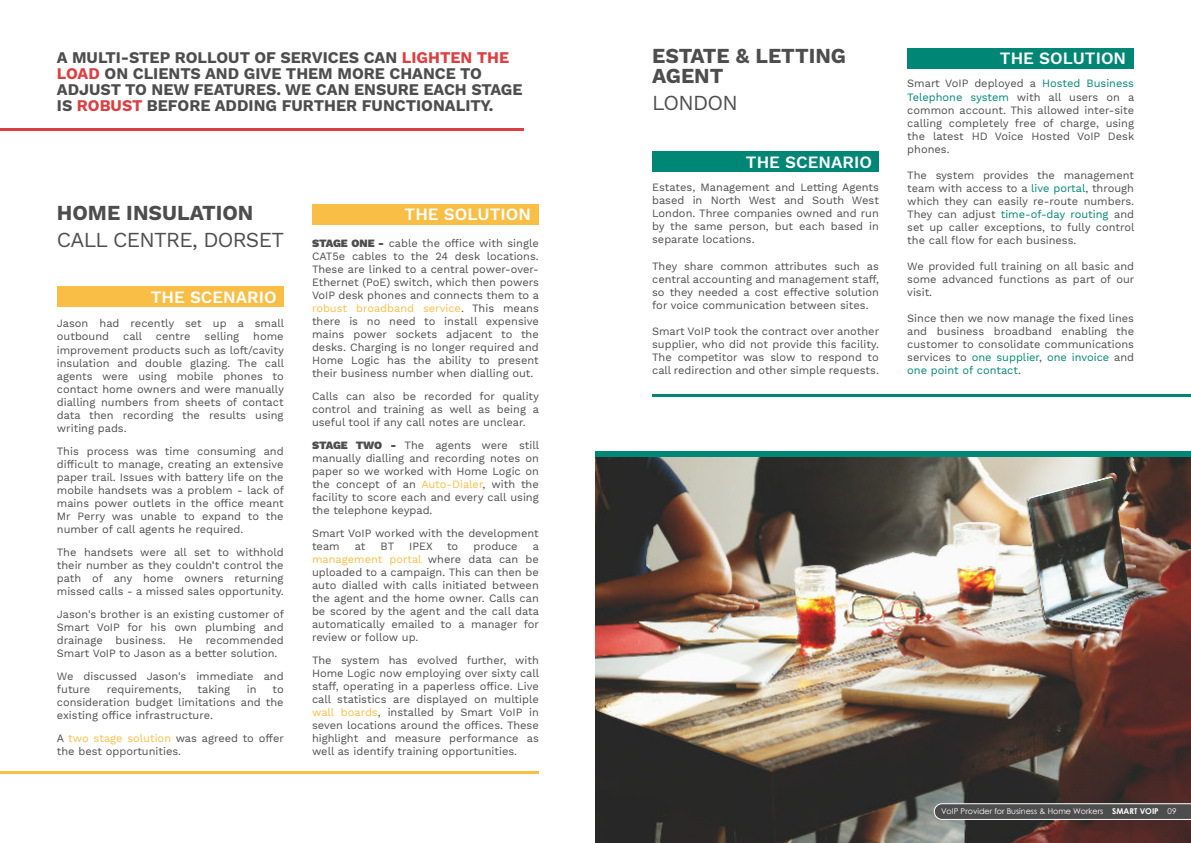
<style>
.page{position:relative;width:1191px;height:843px;background:#fff}
.page>*{position:absolute;margin:0;border:0;box-sizing:border-box;transform-origin:0 0}
.t1{font:700 21px/20px "Work Sans";color:#4d4d4d}
.t2{font:21px "Work Sans";letter-spacing:-.035em;color:#4d4d4d}
.t3{font:600 17px "Work Sans";color:#fff}
.t4{font:700 16px/16px "Work Sans";color:#4d4d4d}
.t5{font:11px/13px "Work Sans";color:#4d4d4d;text-align:justify}
.t6{font:8px "Century Gothic";color:#fff}
.s1{color:#dc3f42}
.s2{color:#f8be46}
.s3{font-weight:900}
.s4{color:#008674}
.s5{font-weight:700}
</style>
<div class="page">
<img style="left:595px;top:457px;width:596px;height:385px">
<svg style="left:934px;top:803px;width:257px;height:16px;background:#595959"></svg>
<hr style="left:0;top:770px;width:539px;height:3px;background:#f8be46">
<div style="left:57px;top:286px;width:227px;height:21px;background:#f8be46"></div>
<div style="left:312px;top:204px;width:227px;height:20px;background:#f8be46"></div>
<div style="left:652px;top:151px;width:227px;height:21px;background:#008674"></div>
<div style="left:907px;top:48px;width:227px;height:20px;background:#008674"></div>
<hr style="left:652px;top:393px;width:539px;height:3px;background:#008674">
<hr style="left:0;top:128px;width:523px;height:3px;background:#dc3f42">
<div style="left:595px;top:451px;width:596px;height:6px;background:#008674"></div>
<h3 class="t4" style="left:57px;top:49px;width:467px">A MULTI-STEP ROLLOUT OF SERVICES CAN <span class="s1">LIGHTEN THE LOAD</span> ON CLIENTS AND GIVE THEM MORE CHANCE TO ADJUST TO NEW FEATURES. WE CAN ENSURE EACH STAGE IS <span class="s1">ROBUST</span> BEFORE ADDING FURTHER FUNCTIONALITY.</h3>
<h1 class="t1" style="left:57px;top:203px;width:198px">HOME INSULATION</h1>
<h1 class="t2" style="left:57px;top:227px;width:229px">CALL CENTRE, DORSET</h1>
<h2 class="t3" style="left:151px;top:287px;width:128px">THE SCENARIO</h2>
<p class="t5" style="left:57px;top:317px;width:229px">Jason had recently set up a small outbound</p>
<p class="t5" style="left:57px;top:330px;width:229px;text-indent:196px">home improvement products such as loft/cavity insulation and double glazing. The call agents were using mobile phones to contact home owners and were manually dialling numbers from sheets of contact data then recording the results using writing pads.</p>
<p class="t5" style="left:57px;top:444px;width:229px">This process was time consuming and difficult to manage, creating an extensive paper trail. Issues with battery life on the mobile handsets was a problem - lack of mains power outlets in the office meant Mr Perry was unable to expand to the number of call agents he required.</p>
<p class="t5" style="left:57px;top:545px;width:228px">The handsets were all set to withhold their number as they couldn’t control the path of any home owners returning missed calls - a missed sales opportunity.</p>
<p class="t5" style="left:57px;top:607px;width:229px">Jason's brother is an existing customer of Smart VoIP for his own plumbing and drainage business. He recommended Smart VoIP to Jason as a better solution.</p>
<p class="t5" style="left:57px;top:669px;width:228px">We discussed Jason's immediate and future</p>
<p class="t5" style="left:123px;top:330px;width:69px">call centre</p>
<p class="t5" style="left:205px;top:330px;width:36px">selling</p>
<p class="t5" style="left:107px;top:682px;width:77px">requirements,</p>
<p class="t5" style="left:197px;top:682px;width:34px">taking</p>
<p class="t5" style="left:247px;top:682px;width:11px">in</p>
<p class="t5" style="left:57px;top:682px;width:228px;text-indent:215px">to consideration budget limitations and the existing office infrastructure.</p>
<p class="t5" style="left:57px;top:731px;width:229px">A <span class="s2">two stage solution</span> was agreed to offer the best opportunities.</p>
<h2 class="t3" style="left:405px;top:204px;width:128px">THE SOLUTION</h2>
<p class="t5" style="left:312px;top:236px;width:229px"><span class="s3">STAGE ONE -</span> cable the office with single CAT5e cables to the 24 desk locations.<br>These are linked to a central power-over-Ethernet (PoE) switch, which then powers VoIP desk phones and connects them to a <span class="s2">robust broadband service</span>. This means there is no need to install expensive mains power sockets adjacent to the desks. Charging is no longer required and Home Logic has the ability to present their business number when dialling out.</p>
<p class="t5" style="left:312px;top:389px;width:229px">Calls can also be recorded for quality control and training as well as being a useful tool if any call notes are unclear.</p>
<p class="t5" style="left:312px;top:438px;width:229px"><span class="s3">STAGE TWO -</span> The agents were still manually dialling and recording notes on paper so we worked with Home Logic on the concept of an <span class="s2">Auto-Dialer</span>, with the facility to score each and every call using the telephone keypad.</p>
<p class="t5" style="left:312px;top:526px;width:228px">Smart VoIP worked with the development team</p>
<p class="t5" style="left:355px;top:539px;width:12px">at</p>
<p class="t5" style="left:381px;top:539px;width:15px">BT</p>
<p class="t5" style="left:409px;top:539px;width:25px">IPEX</p>
<p class="t5" style="left:447px;top:539px;width:13px">to</p>
<p class="t5" style="left:473px;top:539px;width:46px">produce</p>
<p class="t5" style="left:312px;top:539px;width:229px;text-indent:221px">a <span class="s2">management portal</span> where data can be uploaded to a campaign. This can then be auto dialled with calls initiated between the agent and the home owner. Calls can be scored by the agent and the call data automatically emailed to a manager for review or follow up.</p>
<p class="t5" style="left:312px;top:653px;width:229px">The system has evolved further, with Home Logic now employing over sixty call staff, operating in a paperless office. Live call statistics are displayed on multiple <span class="s2">wall boards</span>, installed by Smart VoIP in seven locations around the offices. These highlight and measure performance as well as identify training opportunities.</p>
<h1 class="t1" style="left:652px;top:46px;width:195px">ESTATE &amp; LETTING<br>AGENT</h1>
<h1 class="t2" style="left:652px;top:90px;width:87px">LONDON</h1>
<h2 class="t3" style="left:746px;top:152px;width:128px">THE SCENARIO</h2>
<p class="t5" style="left:652px;top:181px;width:228px">Estates, Management and Letting Agents based in North West and South West London. Three companies owned and run by the same person, but each based in separate locations.</p>
<p class="t5" style="left:652px;top:260px;width:228px">They share common attributes such as central accounting and management staff, so they needed a cost effective solution for voice communication between sites.</p>
<p class="t5" style="left:652px;top:325px;width:229px">Smart VoIP took the contract over another supplier, who did not provide this facility.<br>The competitor was slow to respond to call redirection and other simple requests.</p>
<h2 class="t3" style="left:1000px;top:48px;width:128px">THE SOLUTION</h2>
<p class="t5" style="left:907px;top:77px;width:229px">Smart VoIP deployed a <span class="s4">Hosted Business Telephone system</span> with all users on a common account. This allowed inter-site calling completely free of charge, using the latest HD Voice Hosted VoIP Desk phones.</p>
<p class="t5" style="left:907px;top:168px;width:229px">The system provides the management team with access to a <span class="s4">live portal</span>, through which they can easily re-route numbers.<br>They can adjust <span class="s4">time-of-day routing</span> and set up caller exceptions, to fully control the call flow for each business.</p>
<p class="t5" style="left:907px;top:259px;width:229px">We provided full training on all basic and some advanced functions as part of our visit.</p>
<p class="t5" style="left:907px;top:311px;width:228px">Since then we now manage the fixed lines and business broadband enabling the customer to consolidate communications services to <span class="s4">one supplier</span>, <span class="s4">one invoice</span> and <span class="s4">one point of contact</span>.</p>
<p class="t6" style="left:941px;top:807px;width:237px">VoIP Provider for Business &amp; Home Workers <span class="s5">SMART VOIP</span> 09</p>
</div>
